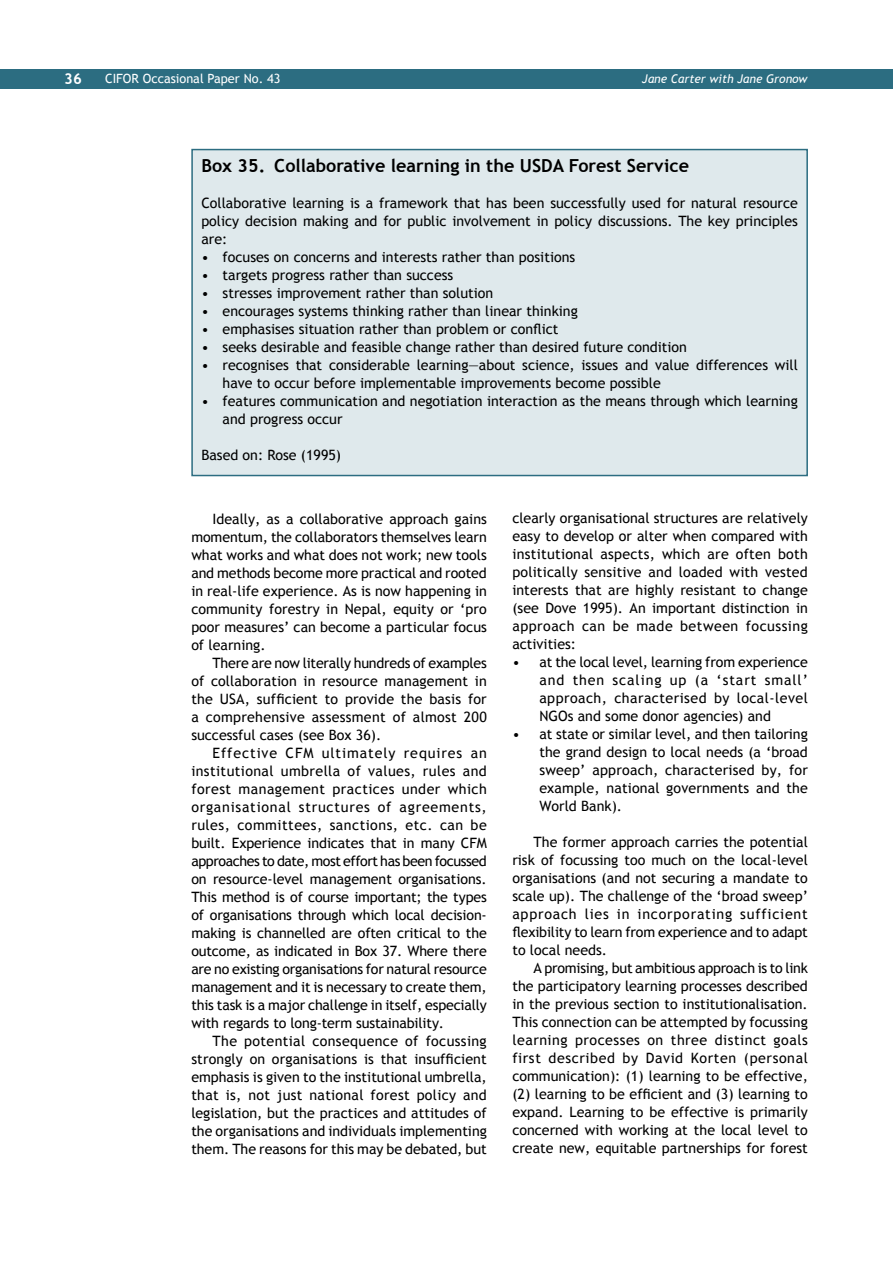
<style>
.page{position:relative;width:893px;height:1263px;background:#fff}
.page>*{position:absolute;margin:0;border:0;box-sizing:border-box;transform-origin:0 0}
.t1{font:700 18px "Trebuchet MS";color:#000}
.t2{font:700 15px "Trebuchet MS";color:#fff}
.t3{font:14.25px/18px "Trebuchet MS";color:#000;text-align:justify}
.t4{font:12.75px "Trebuchet MS";color:#fff}
.t5{font:italic 12px "Trebuchet MS";color:#fff}
</style>
<div class="page">
<div style="left:0;top:69px;width:893px;height:19px;background:#2c6d81"></div>
<div style="left:192px;top:150px;width:615px;height:325px;background:#dfe9ec"></div>
<div style="left:191px;top:149px;width:617px;height:327px;border:2px solid #2c6d81"></div>
<p class="t2" style="left:64px;top:69px;width:19px">36</p>
<p class="t4" style="left:105px;top:71px;width:177px">CIFOR Occasional Paper No. 43</p>
<p class="t5" style="left:642px;top:71px;width:167px">Jane Carter with Jane Gronow</p>
<p class="t1" style="left:201px;top:154px;width:489px">Box 35. Collaborative learning in the USDA Forest Service</p>
<p class="t3" style="left:201px;top:194px;width:598px">Collaborative learning is a framework that has been successfully used for natural resource policy decision making and for public involvement in policy discussions. The key principles are:</p>
<p class="t3" style="left:201px;top:248px;width:375px">• focuses on concerns and interests rather than positions</p>
<p class="t3" style="left:201px;top:266px;width:253px">• targets progress rather than success</p>
<p class="t3" style="left:201px;top:284px;width:293px">• stresses improvement rather than solution</p>
<p class="t3" style="left:201px;top:302px;width:378px">• encourages systems thinking rather than linear thinking</p>
<p class="t3" style="left:201px;top:320px;width:359px">• emphasises situation rather than problem or conflict</p>
<p class="t3" style="left:201px;top:338px;width:487px">• seeks desirable and feasible change rather than desired future condition</p>
<p class="t3" style="left:223px;top:356px;width:577px;text-indent:-21px">• recognises that considerable learning—about science, issues and value differences will have to occur before implementable improvements become possible</p>
<p class="t3" style="left:223px;top:392px;width:577px;text-indent:-21px">• features communication and negotiation interaction as the means through which learning and progress occur</p>
<p class="t3" style="left:201px;top:446px;width:141px">Based on: Rose (1995)</p>
<p class="t3" style="left:191px;top:510px;width:297px;text-indent:21px">Ideally, as a collaborative approach gains momentum, the collaborators themselves learn what works and what does not work; new tools and methods become more practical and rooted in real-life experience. As is now happening in community forestry in Nepal, equity or ‘pro poor measures’ can become a particular focus of learning.</p>
<p class="t3" style="left:191px;top:654px;width:297px;text-indent:21px">There are now literally hundreds of examples of collaboration in resource management in the USA, sufficient to provide the basis for a comprehensive assessment of almost 200 successful cases (see Box 36).</p>
<p class="t3" style="left:191px;top:744px;width:297px;text-indent:21px">Effective CFM ultimately requires an institutional umbrella of values, rules and forest management practices under which organisational structures of agreements, rules, committees, sanctions, etc. can be built. Experience indicates that in many CFM approaches to date, most effort has been focussed on resource-level management organisations.<br>This method is of course important; the types of organisations through which local decision&shy;making is channelled are often critical to the outcome, as indicated in Box 37. Where there are no existing organisations for natural resource management and it is necessary to create them, this task is a major challenge in itself, especially with regards to long-term sustainability.</p>
<p class="t3" style="left:191px;top:1032px;width:297px;text-indent:21px">The potential consequence of focussing strongly on organisations is that insufficient emphasis is given to the institutional umbrella, that is, not just national forest policy and legislation, but the practices and attitudes of the organisations and individuals implementing them. The reasons for this may be debated, but</p>
<p class="t3" style="left:512px;top:509px;width:297px">clearly organisational structures are relatively easy to develop or alter when compared with institutional aspects, which are often both politically sensitive and loaded with vested interests that are highly resistant to change (see Dove 1995). An important distinction in approach can be made between focussing activities:</p>
<p class="t3" style="left:539px;top:653px;width:270px;text-indent:-27px">• at the local level, learning from experience and then scaling up (a ‘start small’ approach, characterised by local-level NGOs and some donor agencies) and</p>
<p class="t3" style="left:539px;top:725px;width:270px;text-indent:-27px">• at state or similar level, and then tailoring the grand design to local needs (a ‘broad sweep’ approach, characterised by, for example, national governments and the World Bank).</p>
<p class="t3" style="left:512px;top:833px;width:297px;text-indent:21px">The former approach carries the potential risk of focussing too much on the local-level organisations (and not securing a mandate to scale up). The challenge of the ‘broad sweep’ approach lies in incorporating sufficient flexibility to learn from experience and to adapt to local needs.</p>
<p class="t3" style="left:512px;top:959px;width:297px;text-indent:21px">A promising, but ambitious approach is to link the participatory learning processes described in the previous section to institutionalisation.<br>This connection can be attempted by focussing learning processes on three distinct goals first described by David Korten (personal communication): (1) learning to be effective, (2) learning to be efficient and (3) learning to expand. Learning to be effective is primarily concerned with working at the local level to create new, equitable partnerships for forest</p>
</div>
